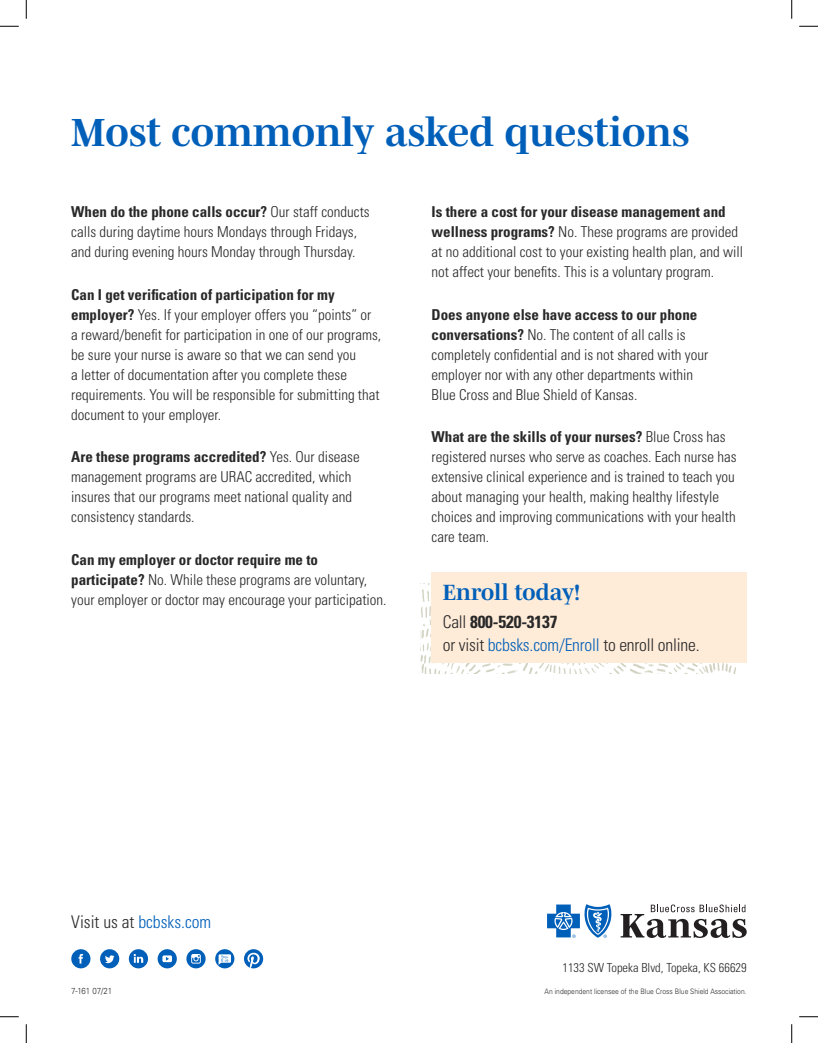
<style>
.page{position:relative;width:818px;height:1043px;background:#fff}
.page>*{position:absolute;margin:0;border:0;box-sizing:border-box;transform-origin:0 0}
.Section_header{font:700 40px "Mencken Std";color:#005fb9}
.Section_header-2{font:700 22.5px "Mencken Std";color:#005fb9}
.Sub-headline{font:300 condensed 17.5px/22.5px "Univers LT Std";letter-spacing:-.01em;color:#282829}
.t1{font:300 condensed 17.5px "Univers LT Std";color:#005fb9}
.Body_copy{font:300 condensed 15px/20px "Univers LT Std";color:#282829}
.t2{font:300 condensed 12.5px "Univers LT Std";color:#282829}
.t3{font:300 8.75px "Univers LT Std";color:#282829;scale:.9 1}
.t4{font:300 7.5px "Univers LT Std";color:#282829;scale:.9 1}
.s1{font-weight:700}
.s2{color:#005fb9}
.s3{color:#282829}
</style>
<div class="page">
<svg style="left:547px;top:904px;width:65px;height:33px"></svg>
<svg style="left:620px;top:904px;width:126px;height:34px"></svg>
<svg style="left:100px;top:949px;width:19px;height:19px"></svg>
<svg style="left:71px;top:949px;width:19px;height:19px"></svg>
<svg style="left:129px;top:949px;width:19px;height:19px"></svg>
<svg style="left:186px;top:949px;width:19px;height:19px"></svg>
<svg style="left:158px;top:949px;width:19px;height:19px"></svg>
<svg style="left:215px;top:949px;width:19px;height:19px"></svg>
<svg style="left:244px;top:949px;width:19px;height:19px"></svg>
<img style="left:420px;top:583px;width:315px;height:90px">
<div style="left:431px;top:572px;width:315px;height:90px;background:#ffecd8"></div>
<svg style="left:0;top:25px;width:19px;height:2px"></svg>
<svg style="left:799px;top:25px;width:19px;height:2px"></svg>
<svg style="left:0;top:1016px;width:19px;height:1px"></svg>
<svg style="left:799px;top:1016px;width:19px;height:1px"></svg>
<svg style="left:25px;top:0;width:2px;height:19px"></svg>
<svg style="left:25px;top:1024px;width:2px;height:18px"></svg>
<svg style="left:791px;top:0;width:1px;height:19px"></svg>
<svg style="left:791px;top:1024px;width:1px;height:18px"></svg>
<p class="Section_header" style="left:71px;top:109px;width:620px">Most commonly asked questions</p>
<p class="Body_copy" style="left:71px;top:202px;width:300px"><span class="s1">When do the phone calls occur?</span> Our staff conducts calls during daytime hours Mondays through Fridays, and during evening hours Monday through Thursday.</p>
<p class="Body_copy" style="left:71px;top:284px;width:311px"><span class="s1">Can I get verification of participation for my employer?</span> Yes. If your employer offers you “points” or a reward/benefit for participation in one of our programs, be sure your nurse is aware so that we can send you<br>a letter of documentation after you complete these requirements. You will be responsible for submitting that document to your employer.</p>
<p class="Body_copy" style="left:71px;top:447px;width:290px"><span class="s1">Are these programs accredited?</span> Yes. Our disease management programs are URAC accredited, which insures that our programs meet national quality and consistency standards.</p>
<p class="Body_copy" style="left:71px;top:549px;width:317px"><span class="s1">Can my employer or doctor require me to participate?</span> No. While these programs are voluntary, your employer or doctor may encourage your participation.</p>
<p class="Body_copy" style="left:431px;top:202px;width:313px"><span class="s1">Is there a cost for your disease management and wellness programs?</span> No. These programs are provided at no additional cost to your existing health plan, and will not affect your benefits. This is a voluntary program.</p>
<p class="Body_copy" style="left:431px;top:304px;width:278px"><span class="s1">Does anyone else have access to our phone conversations?</span> No. The content of all calls is completely confidential and is not shared with your employer nor with any other departments within Blue Cross and Blue Shield of Kansas.</p>
<p class="Body_copy" style="left:431px;top:427px;width:306px"><span class="s1">What are the skills of your nurses?</span> Blue Cross has registered nurses who serve as coaches. Each nurse has extensive clinical experience and is trained to teach you about managing your health, making healthy lifestyle choices and improving communications with your health care team.</p>
<p class="Section_header-2" style="left:442px;top:579px;width:139px">Enroll today!</p>
<p class="Sub-headline" style="left:442px;top:611px;width:258px">Call <span class="s1">800-520-3137<br></span>or visit <span class="s2">bcbsks.com/Enroll</span> to enroll online.</p>
<p class="t1" style="left:71px;top:911px;width:141px"><span class="s3">Visit us at</span> bcbsks.com</p>
<p class="t3" style="left:71px;top:985px;width:47px">7-161 07/21</p>
<p class="t2" style="left:562px;top:959px;width:186px">1133 SW Topeka Blvd, Topeka, KS 66629</p>
<p class="t4" style="left:544px;top:987px;width:226px">An independent licensee of the Blue Cross Blue Shield Association.</p>
</div>
